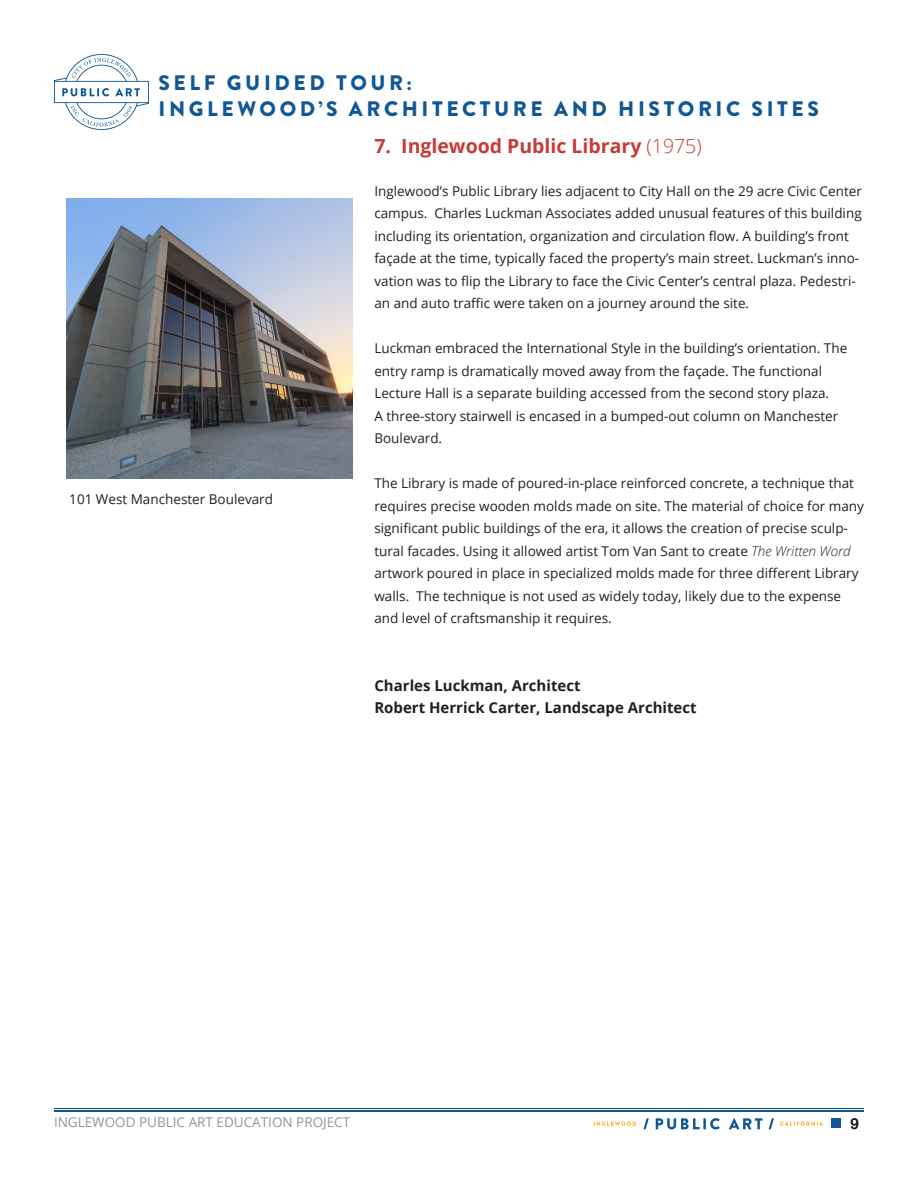
<style>
.page{position:relative;width:918px;height:1188px;background:#fff}
.page>*{position:absolute;margin:0;border:0;box-sizing:border-box;transform-origin:0 0}
.t1{font:900 21px/25.2px "Brandon Grotesque";letter-spacing:.17em;color:#105895}
.Entry_Header{font:700 19.5px "Open Sans";color:#c63b39}
.Body_Regular{font:700 15px "Open Sans";color:#231f20}
.t2{font:500 15px "Helvetica Neue";color:#231f20}
.Body_Regular-2{font:13.5px/22.5px "Open Sans";color:#231f20}
.t3{font:13.5px "Open Sans";color:#969696}
.s1{font-weight:300}
.s2{font-weight:300;font-style:italic}
</style>
<div class="page">
<svg style="left:54px;top:54px;width:95px;height:76px"></svg>
<hr style="left:54px;top:1110px;width:810px;height:2px;background:#105895">
<hr style="left:54px;top:1108px;width:810px;height:1px;background:#105895">
<div style="left:831px;top:1118px;width:10px;height:10px;background:#105895"></div>
<svg style="left:594px;top:1122px;width:42px;height:4px"></svg>
<svg style="left:643px;top:1118px;width:6px;height:11px"></svg>
<svg style="left:656px;top:1118px;width:64px;height:11px"></svg>
<svg style="left:729px;top:1118px;width:33px;height:11px"></svg>
<svg style="left:769px;top:1118px;width:5px;height:11px"></svg>
<svg style="left:780px;top:1122px;width:43px;height:4px"></svg>
<img style="left:67px;top:198px;width:286px;height:281px">
<h1 class="t1" style="left:159px;top:71px;width:662px">SELF GUIDED TOUR:<br>INGLEWOOD’S ARCHITECTURE AND HISTORIC SITES</h1>
<p class="Body_Regular-2" style="left:69px;top:487px;width:205px">101 West Manchester Boulevard</p>
<p class="Entry_Header" style="left:374px;top:132px;width:329px">7. Inglewood Public Library <span class="s1">(1975)</span></p>
<p class="Body_Regular-2" style="left:374px;top:179px;width:489px">Inglewood’s Public Library lies adjacent to City Hall on the 29 acre Civic Center campus. Charles Luckman Associates added unusual features of this building including its orientation, organization and circulation flow. A building’s front façade at the time, typically faced the property’s main street. Luckman’s inno&shy;vation was to flip the Library to face the Civic Center’s central plaza. Pedestri&shy;an and auto traffic were taken on a journey around the site.</p>
<p class="Body_Regular-2" style="left:374px;top:337px;width:474px">Luckman embraced the International Style in the building’s orientation. The entry ramp is dramatically moved away from the façade. The functional Lecture Hall is a separate building accessed from the second story plaza.<br>A three-story stairwell is encased in a bumped-out column on Manchester Boulevard.</p>
<p class="Body_Regular-2" style="left:374px;top:472px;width:491px">The Library is made of poured-in-place reinforced concrete, a technique that requires precise wooden molds made on site. The material of choice for many significant public buildings of the era, it allows the creation of precise sculp&shy;tural facades. Using it allowed artist Tom Van Sant to create <span class="s2">The Written Word </span>artwork poured in place in specialized molds made for three different Library walls. The technique is not used as widely today, likely due to the expense and level of craftsmanship it requires.</p>
<p class="Body_Regular" style="left:374px;top:675px;width:208px">Charles Luckman, Architect</p>
<p class="Body_Regular" style="left:374px;top:697px;width:324px">Robert Herrick Carter, Landscape Architect</p>
<p class="t3" style="left:54px;top:1112px;width:298px">INGLEWOOD PUBLIC ART EDUCATION PROJECT</p>
<p class="t2" style="left:850px;top:1111px;width:10px">9</p>
</div>
